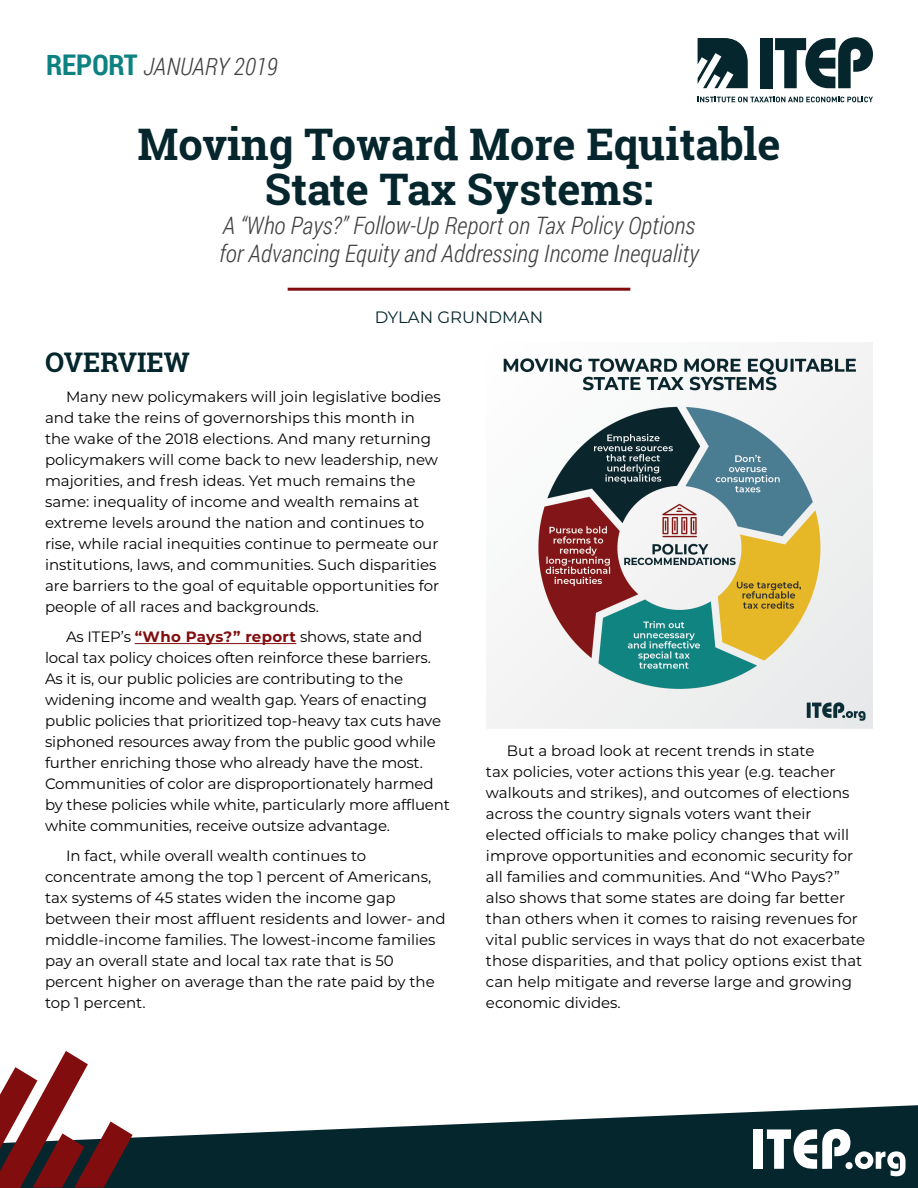
<style>
.page{position:relative;width:918px;height:1188px;background:#fff}
.page>*{position:absolute;margin:0;border:0;box-sizing:border-box;transform-origin:0 0}
.Headline{font:700 43.5px "Roboto Slab";color:#06262d}
.Overview{font:700 27px "Roboto Slab";color:#06262d}
.t1{font:italic 300 24px "Roboto Condensed";color:#414141}
.Byline{font:16.5px "Montserrat";color:#06262d}
.Body{font:15px/21px "Montserrat";color:#000}
.s1{font-weight:700;font-style:normal;font-size:28.5px;color:#0d8280}
.s2{font-weight:700;color:#820d0f}
</style>
<div class="page">
<svg style="left:133px;top:1105px;width:785px;height:83px;fill:#06262d"></svg>
<div style="left:753px;top:1129px;width:10px;height:40px;background:#fff"></div>
<svg style="left:767px;top:1129px;width:139px;height:47px"></svg>
<svg style="left:0;top:1051px;width:133px;height:137px"></svg>
<svg style="left:698px;top:38px;width:50px;height:50px"></svg>
<div style="left:760px;top:38px;width:12px;height:50px;background:#06262d"></div>
<svg style="left:775px;top:37px;width:98px;height:51px"></svg>
<svg style="left:698px;top:97px;width:175px;height:5px"></svg>
<img style="left:486px;top:343px;width:387px;height:386px">
<hr style="left:288px;top:288px;width:342px;height:3px;background:#820d0f">
<hr style="left:135px;top:643px;width:161px;height:1px;background:#820d0f">
<p class="t1" style="left:46px;top:50px;width:233px"><span class="s1">REPORT</span> JANUARY 2019</p>
<p class="Headline" style="left:137px;top:114px;width:645px">Moving Toward More Equitable</p>
<p class="Headline" style="left:265px;top:159px;width:390px">State Tax Systems:</p>
<p class="t1" style="left:223px;top:209px;width:474px">A “Who Pays?” Follow-Up Report on Tax Policy Options</p>
<p class="t1" style="left:219px;top:237px;width:481px">for Advancing Equity and Addressing Income Inequality</p>
<p class="Byline" style="left:375px;top:306px;width:170px">DYLAN GRUNDMAN</p>
<p class="Overview" style="left:45px;top:344px;width:146px">OVERVIEW</p>
<p class="Body" style="left:45px;top:386px;width:397px;text-indent:21px">Many new policymakers will join legislative bodies and take the reins of governorships this month in the wake of the 2018 elections. And many returning policymakers will come back to new leadership, new majorities, and fresh ideas. Yet much remains the same: inequality of income and wealth remains at extreme levels around the nation and continues to rise, while racial inequities continue to permeate our institutions, laws, and communities. Such disparities are barriers to the goal of equitable opportunities for people of all races and backgrounds.</p>
<p class="Body" style="left:45px;top:626px;width:406px;text-indent:21px">As ITEP’s <span class="s2">“Who Pays?” report</span> shows, state and local tax policy choices often reinforce these barriers.<br>As it is, our public policies are contributing to the widening income and wealth gap. Years of enacting public policies that prioritized top-heavy tax cuts have siphoned resources away from the public good while further enriching those who already have the most.<br>Communities of color are disproportionately harmed by these policies while white, particularly more affluent white communities, receive outsize advantage.</p>
<p class="Body" style="left:45px;top:845px;width:402px;text-indent:21px">In fact, while overall wealth continues to concentrate among the top 1 percent of Americans, tax systems of 45 states widen the income gap between their most affluent residents and lower- and middle-income families. The lowest-income families pay an overall state and local tax rate that is 50 percent higher on average than the rate paid by the top 1 percent.</p>
<p class="Body" style="left:486px;top:740px;width:381px;text-indent:21px">But a broad look at recent trends in state<br>tax policies, voter actions this year (e.g. teacher walkouts and strikes), and outcomes of elections across the country signals voters want their elected officials to make policy changes that will improve opportunities and economic security for all families and communities. And “Who Pays?” also shows that some states are doing far better than others when it comes to raising revenues for vital public services in ways that do not exacerbate those disparities, and that policy options exist that can help mitigate and reverse large and growing economic divides.</p>
</div>
